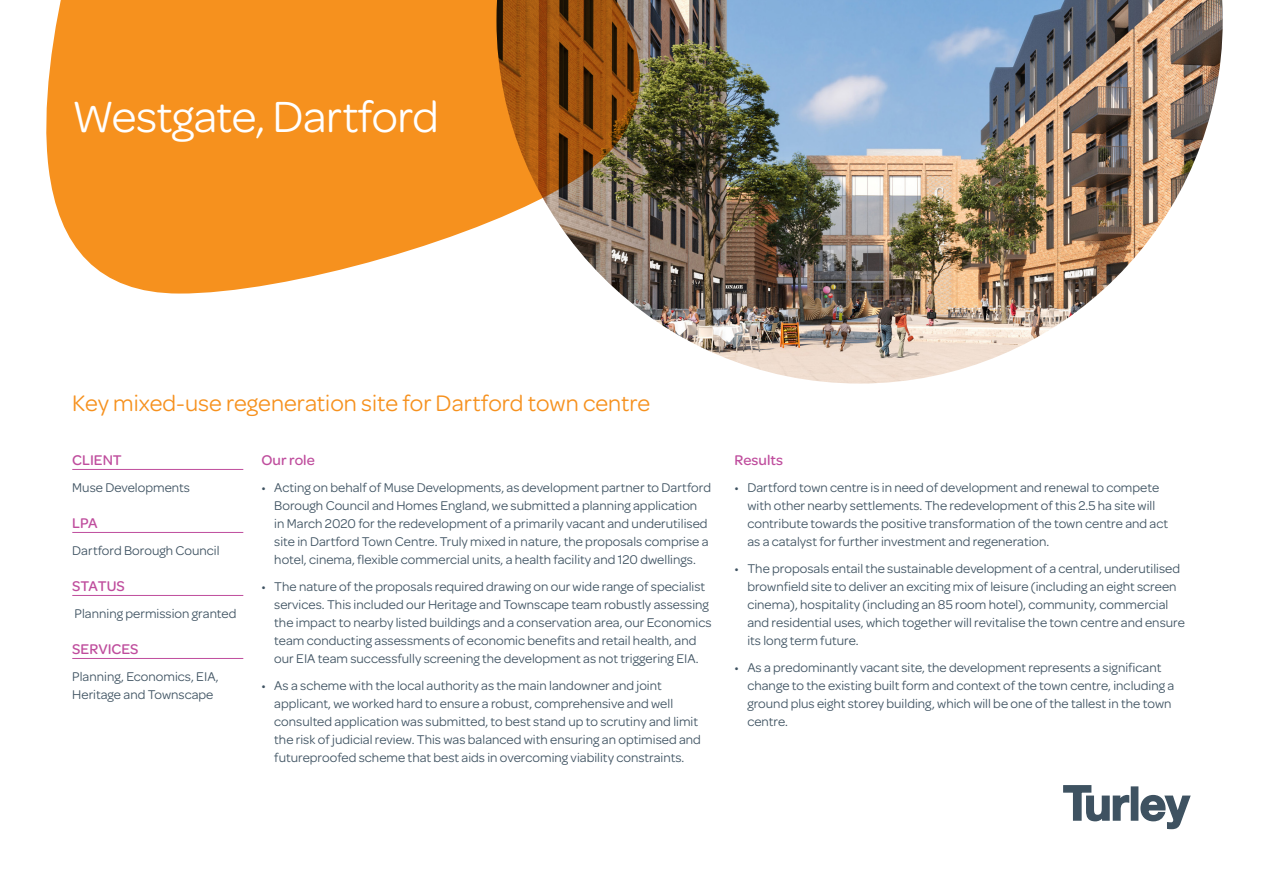
<style>
.page{position:relative;width:1263px;height:893px;background:#fff}
.page>*{position:absolute;margin:0;border:0;box-sizing:border-box;transform-origin:0 0}
.Project_Title_or_Nam{font:46.5px "Omnes";letter-spacing:-.01em;color:#fff}
.Pull_Intro{font:24px "Omnes";color:#f6911e}
.Tertiary{font:500 15px "Omnes";color:#bf4d9d}
.Body{font:13.5px/18px "Omnes";color:#3e5261}
</style>
<div class="page">
<img style="left:621px;top:0;width:602px;height:384px">
<svg style="left:46px;top:0;width:612px;height:294px;background:#e0923b"></svg>
<svg style="left:1063px;top:785px;width:67px;height:37px"></svg>
<div style="left:1131px;top:786px;width:7px;height:35px;background:#3e5261"></div>
<svg style="left:1140px;top:794px;width:51px;height:36px"></svg>
<hr style="left:72px;top:469px;width:171px;height:1px;background:#bf4d9d">
<hr style="left:72px;top:532px;width:171px;height:1px;background:#bf4d9d">
<hr style="left:72px;top:595px;width:171px;height:1px;background:#bf4d9d">
<hr style="left:72px;top:658px;width:171px;height:1px;background:#bf4d9d">
<p class="Project_Title_or_Nam" style="left:72px;top:85px;width:368px">Westgate, Dartford</p>
<p class="Pull_Intro" style="left:72px;top:386px;width:579px">Key mixed-use regeneration site for Dartford town centre</p>
<p class="Tertiary" style="left:72px;top:449px;width:51px">CLIENT</p>
<p class="Body" style="left:72px;top:477px;width:119px">Muse Developments</p>
<p class="Tertiary" style="left:72px;top:512px;width:27px">LPA</p>
<p class="Body" style="left:72px;top:540px;width:149px">Dartford Borough Council</p>
<p class="Tertiary" style="left:72px;top:575px;width:54px">STATUS</p>
<p class="Body" style="left:75px;top:603px;width:163px">Planning permission granted</p>
<p class="Tertiary" style="left:72px;top:638px;width:68px">SERVICES</p>
<p class="Body" style="left:72px;top:666px;width:148px">Planning, Economics, EIA,<br>Heritage and Townscape</p>
<p class="Tertiary" style="left:261px;top:449px;width:55px">Our role</p>
<p class="Body" style="left:274px;top:477px;width:438px;text-indent:-13px">• Acting on behalf of Muse Developments, as development partner to Dartford Borough Council and Homes England, we submitted a planning application<br>in March 2020 for the redevelopment of a primarily vacant and underutilised site in Dartford Town Centre. Truly mixed in nature, the proposals comprise a hotel, cinema, flexible commercial units, a health facility and 120 dwellings.</p>
<p class="Body" style="left:274px;top:576px;width:439px;text-indent:-13px">• The nature of the proposals required drawing on our wide range of specialist services. This included our Heritage and Townscape team robustly assessing the impact to nearby listed buildings and a conservation area, our Economics team conducting assessments of economic benefits and retail health, and our EIA team successfully screening the development as not triggering EIA.</p>
<p class="Body" style="left:274px;top:675px;width:428px;text-indent:-13px">• As a scheme with the local authority as the main landowner and joint applicant, we worked hard to ensure a robust, comprehensive and well consulted application was submitted, to best stand up to scrutiny and limit the risk of judicial review. This was balanced with ensuring an optimised and futureproofed scheme that best aids in overcoming viability constraints.</p>
<p class="Tertiary" style="left:735px;top:449px;width:50px">Results</p>
<p class="Body" style="left:747px;top:477px;width:422px;text-indent:-13px">• Dartford town centre is in need of development and renewal to compete with other nearby settlements. The redevelopment of this 2.5 ha site will contribute towards the positive transformation of the town centre and act as a catalyst for further investment and regeneration.</p>
<p class="Body" style="left:747px;top:558px;width:439px;text-indent:-13px">• The proposals entail the sustainable development of a central, underutilised brownfield site to deliver an exciting mix of leisure (including an eight screen cinema), hospitality (including an 85 room hotel), community, commercial and residential uses, which together will revitalise the town centre and ensure its long term future.</p>
<p class="Body" style="left:747px;top:657px;width:428px;text-indent:-13px">• As a predominantly vacant site, the development represents a significant change to the existing built form and context of the town centre, including a ground plus eight storey building, which will be one of the tallest in the town centre.</p>
</div>
